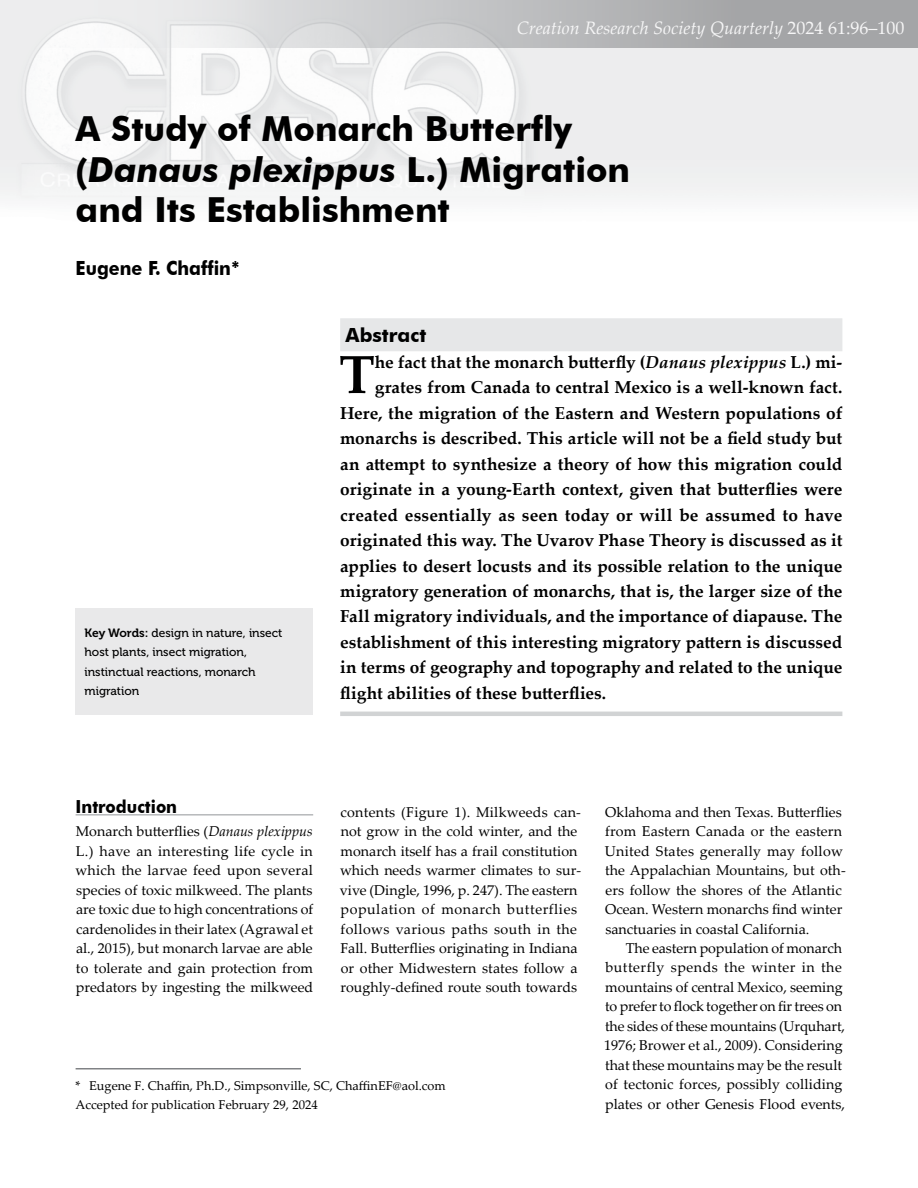
<style>
.page{position:relative;width:918px;height:1188px;background:#fff}
.page>*{position:absolute;margin:0;border:0;box-sizing:border-box;transform-origin:0 0}
.t1{font:700 53.7px "Palatino Linotype";color:#000}
.t2{font:700 34.5px/40.5px "Futura BT";color:#000}
.t3{font:700 19.5px "Futura BT";color:#000;scale:.92 1}
.t4{font:700 19.5px "Futura BT";color:#000}
.t5{font:italic 18px "Palatino Linotype";color:#fff}
.t6{font:700 18px "Futura BT";color:#000;scale:.92 1}
.t7{font:700 17.25px "Palatino Linotype";color:#000}
.t8{font:14.25px/19.5px "Palatino Linotype";color:#000}
.t9{font:12.75px/19.5px "Palatino Linotype";color:#000}
.t10{font:12px/19.5px "Museo 500";color:#000}
.s1{font-style:normal}
.s2{font-style:italic}
.s3{font-family:"Museo 700"}
</style>
<div class="page">
<img style="left:0;top:48px;width:918px;height:151px">
<hr style="left:76px;top:815px;width:237px;height:1px;background:#939598">
<div style="left:340px;top:318px;width:502px;height:33px;background:#e6e7e8"></div>
<hr style="left:340px;top:712px;width:502px;height:4px;background:#d1d3d4">
<hr style="left:76px;top:1068px;width:225px;height:2px;background:#808285">
<div style="left:76px;top:608px;width:237px;height:107px;background:#e9e9ea"></div>
<svg style="left:0;top:0;width:918px;height:48px;background:#c7c8c9"></svg>
<p class="t5" style="left:517px;top:15px;width:389px">Creation Research Society Quarterly <span class="s1">2024 61:96–100</span></p>
<h2 class="t2" style="left:76px;top:108px;width:556px">A Study of Monarch Butterfly (<span class="s2">Danaus plexippus</span> L.) Migration and Its Establishment</h2>
<h3 class="t3" style="left:76px;top:257px;width:181px">Eugene F. Chaffin*</h3>
<p class="t10" style="left:85px;top:623px;width:200px"><span class="s3">Key Words:</span> design in nature, insect host plants, insect migration, instinctual reactions, monarch migration</p>
<h3 class="t4" style="left:346px;top:323px;width:82px">Abstract</h3>
<h1 class="t1" style="left:339px;top:337px;width:37px">T</h1>
<p class="t7" style="left:375px;top:349px;width:469px">he fact that the monarch butterfly (<span class="s2">Danaus plexippus</span> L.) mi-</p>
<p class="t7" style="left:375px;top:375px;width:469px">grates from Canada to central Mexico is a well-known fact.</p>
<p class="t7" style="left:340px;top:400px;width:504px">Here, the migration of the Eastern and Western populations of</p>
<p class="t7" style="left:340px;top:426px;width:504px">monarchs is described. This article will not be a field study but</p>
<p class="t7" style="left:340px;top:451px;width:504px">an attempt to synthesize a theory of how this migration could</p>
<p class="t7" style="left:340px;top:477px;width:504px">originate in a young-Earth context, given that butterflies were</p>
<p class="t7" style="left:340px;top:502px;width:504px">created essentially as seen today or will be assumed to have</p>
<p class="t7" style="left:340px;top:528px;width:504px">originated this way. The Uvarov Phase Theory is discussed as it</p>
<p class="t7" style="left:340px;top:553px;width:504px">applies to desert locusts and its possible relation to the unique</p>
<p class="t7" style="left:340px;top:579px;width:504px">migratory generation of monarchs, that is, the larger size of the</p>
<p class="t7" style="left:340px;top:604px;width:504px">Fall migratory individuals, and the importance of diapause. The</p>
<p class="t7" style="left:340px;top:630px;width:504px">establishment of this interesting migratory pattern is discussed</p>
<p class="t7" style="left:340px;top:655px;width:504px">in terms of geography and topography and related to the unique</p>
<p class="t7" style="left:340px;top:681px;width:268px">flight abilities of these butterflies.</p>
<p class="t6" style="left:76px;top:796px;width:112px">Introduction</p>
<p class="t8" style="left:75px;top:821px;width:239px;text-align:justify">Monarch butterflies (<span class="s2">Danaus plexippus </span>L.) have an interesting life cycle in which the larvae feed upon several species of toxic milkweed. The plants are toxic due to high concentrations of cardenolides in their latex (Agrawal et al., 2015), but monarch larvae are able to tolerate and gain protection from predators by ingesting the milkweed</p>
<p class="t8" style="left:340px;top:801px;width:243px">contents (Figure 1). Milkweeds can&shy;not grow in the cold winter, and the monarch itself has a frail constitution which needs warmer climates to sur&shy;vive (Dingle, 1996, p. 247). The eastern population of monarch butterflies follows various paths south in the Fall. Butterflies originating in Indiana or other Midwestern states follow a roughly-defined route south towards</p>
<p class="t8" style="left:605px;top:801px;width:242px">Oklahoma and then Texas. Butterflies from Eastern Canada or the eastern United States generally may follow the Appalachian Mountains, but oth&shy;ers follow the shores of the Atlantic Ocean. Western monarchs find winter sanctuaries in coastal California.</p>
<p class="t8" style="left:604px;top:938px;width:243px;text-indent:22px">The eastern population of monarch butterfly spends the winter in the mountains of central Mexico, seeming to prefer to flock together on fir trees on the sides of these mountains (Urquhart, 1976; Brower et al., 2009). Considering that these mountains may be the result of tectonic forces, possibly colliding plates or other Genesis Flood events,</p>
<p class="t9" style="left:76px;top:1075px;width:372px">* Eugene F. Chaffin, Ph.D., Simpsonville, SC, ChaffinEF@aol.com<br>Accepted for publication February 29, 2024</p>
</div>
